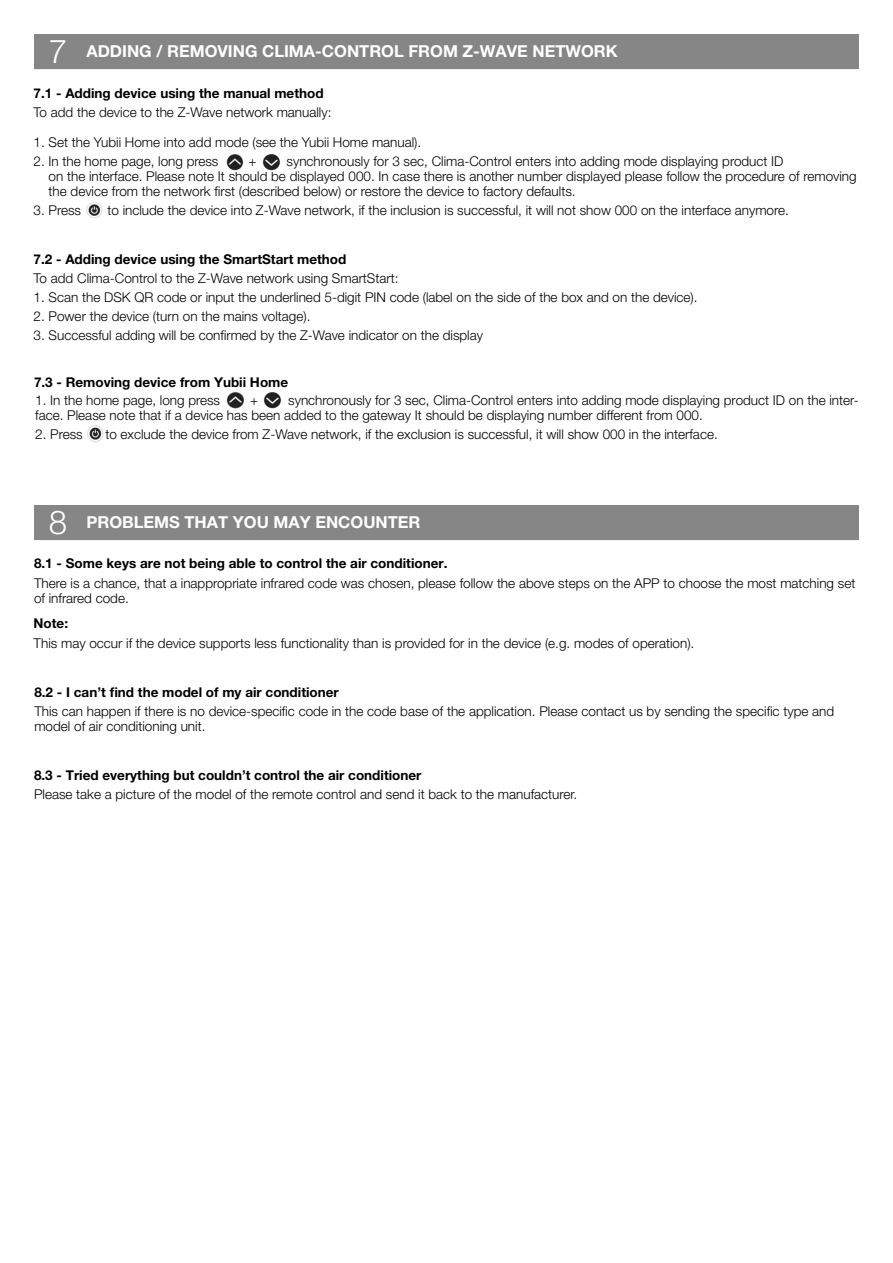
<style>
.page{position:relative;width:893px;height:1263px;background:#fff}
.page>*{position:absolute;margin:0;border:0;box-sizing:border-box;transform-origin:0 0}
.t1{font:300 33px "Helvetica Neue LT Pro";color:#fff}
.titolo{font:700 16.5px "Helvetica Neue LT Pro";color:#fff}
.t2{font:300 13.5px/15px "Helvetica Neue LT Pro";color:#000}
.t3{font:700 13.5px "Helvetica Neue LT Pro";color:#000}
</style>
<div class="page">
<div style="left:34px;top:505px;width:825px;height:35px;background:#868686"></div>
<div style="left:34px;top:34px;width:825px;height:35px;background:#868686"></div>
<img style="left:226px;top:154px;width:18px;height:17px">
<img style="left:262px;top:154px;width:19px;height:17px">
<img style="left:86px;top:202px;width:17px;height:16px">
<img style="left:226px;top:392px;width:19px;height:17px">
<img style="left:263px;top:392px;width:19px;height:17px">
<img style="left:87px;top:425px;width:17px;height:17px">
<p class="t1" style="left:49px;top:31px;width:20px">7</p>
<p class="titolo" style="left:86px;top:41px;width:533px">ADDING / REMOVING CLIMA-CONTROL FROM Z-WAVE NETWORK</p>
<p class="t3" style="left:34px;top:85px;width:291px">7.1 - Adding device using the manual method</p>
<p class="t2" style="left:34px;top:105px;width:299px">To add the device to the Z-Wave network manually:</p>
<p class="t2" style="left:34px;top:134px;width:389px">1. Set the Yubii Home into add mode (see the Yubii Home manual).</p>
<p class="t2" style="left:34px;top:153px;width:186px">2. In the home page, long press</p>
<p class="t2" style="left:248px;top:153px;width:10px">+</p>
<p class="t2" style="left:287px;top:153px;width:498px">synchronously for 3 sec, Clima-Control enters into adding mode displaying product ID</p>
<p class="t2" style="left:49px;top:168px;width:810px">on the interface. Please note It should be displayed 000. In case there is another number displayed please follow the procedure of removing</p>
<p class="t2" style="left:49px;top:183px;width:528px">the device from the network first (described below) or restore the device to factory defaults.</p>
<p class="t2" style="left:34px;top:202px;width:49px">3. Press</p>
<p class="t2" style="left:107px;top:202px;width:683px">to include the device into Z-Wave network, if the inclusion is successful, it will not show 000 on the interface anymore.</p>
<p class="t3" style="left:34px;top:251px;width:314px">7.2 - Adding device using the SmartStart method</p>
<p class="t2" style="left:34px;top:270px;width:366px">To add Clima-Control to the Z-Wave network using SmartStart:</p>
<p class="t2" style="left:34px;top:289px;width:665px">1. Scan the DSK QR code or input the underlined 5-digit PIN code (label on the side of the box and on the device).</p>
<p class="t2" style="left:34px;top:308px;width:278px">2. Power the device (turn on the mains voltage).</p>
<p class="t2" style="left:34px;top:328px;width:451px">3. Successful adding will be confirmed by the Z-Wave indicator on the display</p>
<p class="t3" style="left:34px;top:373px;width:256px">7.3 - Removing device from Yubii Home</p>
<p class="t2" style="left:35px;top:392px;width:186px">1. In the home page, long press</p>
<p class="t2" style="left:250px;top:392px;width:10px">+</p>
<p class="t2" style="left:35px;top:392px;width:825px;text-indent:253px">synchronously for 3 sec, Clima-Control enters into adding mode displaying product ID on the inter&shy;face. Please note that if a device has been added to the gateway It should be displaying number different from 000.</p>
<p class="t2" style="left:35px;top:426px;width:49px">2. Press</p>
<p class="t2" style="left:105px;top:426px;width:614px">to exclude the device from Z-Wave network, if the exclusion is successful, it will show 000 in the interface.</p>
<p class="t1" style="left:49px;top:502px;width:20px">8</p>
<p class="titolo" style="left:86px;top:512px;width:336px">PROBLEMS THAT YOU MAY ENCOUNTER</p>
<p class="t3" style="left:34px;top:555px;width:415px">8.1 - Some keys are not being able to control the air conditioner.</p>
<p class="t2" style="left:34px;top:575px;width:823px">There is a chance, that a inappropriate infrared code was chosen, please follow the above steps on the APP to choose the most matching set of infrared code.</p>
<p class="t3" style="left:34px;top:615px;width:36px">Note:</p>
<p class="t2" style="left:34px;top:635px;width:662px">This may occur if the device supports less functionality than is provided for in the device (e.g. modes of operation).</p>
<p class="t3" style="left:34px;top:683px;width:306px">8.2 - I can’t find the model of my air conditioner</p>
<p class="t2" style="left:34px;top:703px;width:801px">This can happen if there is no device-specific code in the code base of the application. Please contact us by sending the specific type and model of air conditioning unit.</p>
<p class="t3" style="left:34px;top:767px;width:389px">8.3 - Tried everything but couldn’t control the air conditioner</p>
<p class="t2" style="left:34px;top:786px;width:545px">Please take a picture of the model of the remote control and send it back to the manufacturer.</p>
</div>
